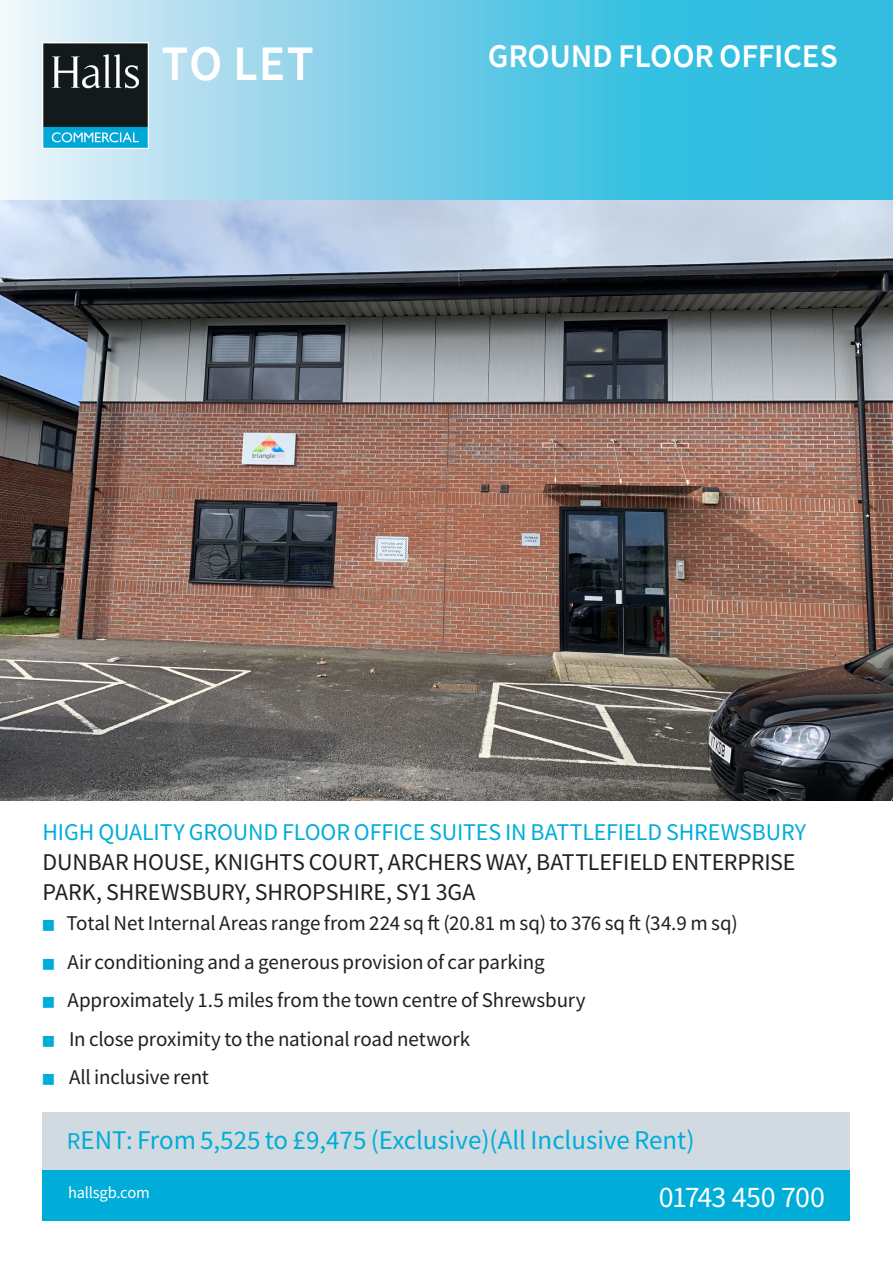
<style>
.page{position:relative;width:893px;height:1263px;background:#fff}
.page>*{position:absolute;margin:0;border:0;box-sizing:border-box;transform-origin:0 0}
.Halls_main_body_bullet_list{font:600 49.5px "Source Sans Pro";color:#fff}
.Halls_main_body_bullet_list-2{font:600 33px "Source Sans Pro";letter-spacing:-.01em;color:#fff}
.t1{font:30px "Source Sans Variable";letter-spacing:-.03em;color:#fff}
.Halls_price{font:27px "Source Sans Variable";color:#00add9}
.Halls_main_body_bullet_list-3{font:24px/30px "Source Sans Variable";letter-spacing:-.01em;color:#231f20}
.Halls_main_body_bullet_list-4{font:24px "Source Sans Variable";letter-spacing:-.01em;color:#00add9}
.Halls_main_body_bullet_list-5{font:21px "Source Sans Variable";letter-spacing:-.005em;color:#231f20}
.t2{font:16.5px "Source Sans Variable";letter-spacing:-.015em;color:#fff}
.s1{font-size:13.5px;color:#00add9}
.s2{font-size:24px}
</style>
<div class="page">
<svg style="left:0;top:0;width:893px;height:200px;background:#70cde7"></svg>
<img style="left:43px;top:43px;width:106px;height:106px">
<img style="left:0;top:201px;width:893px;height:599px">
<div style="left:43px;top:1169px;width:807px;height:51px;background:#00add9"></div>
<div style="left:43px;top:1112px;width:807px;height:57px;background:#d2dae1"></div>
<p class="Halls_main_body_bullet_list" style="left:162px;top:31px;width:154px">TO LET</p>
<p class="Halls_main_body_bullet_list-2" style="left:488px;top:35px;width:351px">GROUND FLOOR OFFICES</p>
<p class="Halls_main_body_bullet_list-4" style="left:43px;top:818px;width:765px">HIGH QUALITY GROUND FLOOR OFFICE SUITES IN BATTLEFIELD SHREWSBURY</p>
<p class="Halls_main_body_bullet_list-3" style="left:43px;top:847px;width:755px">DUNBAR HOUSE, KNIGHTS COURT, ARCHERS WAY, BATTLEFIELD ENTERPRISE<br>PARK, SHREWSBURY, SHROPSHIRE, SY1 3GA</p>
<p class="Halls_main_body_bullet_list-5" style="left:43px;top:911px;width:697px"><span class="s1">■</span> Total Net Internal Areas range from 224 sq ft (20.81 m sq) to 376 sq ft (34.9 m sq)</p>
<p class="Halls_main_body_bullet_list-5" style="left:43px;top:949px;width:504px"><span class="s1">■</span> Air conditioning and a generous provision of car parking</p>
<p class="Halls_main_body_bullet_list-5" style="left:43px;top:988px;width:545px"><span class="s1">■</span> Approximately 1.5 miles from the town centre of Shrewsbury</p>
<p class="Halls_main_body_bullet_list-5" style="left:43px;top:1026px;width:429px"><span class="s1">■</span> In close proximity to the national road network</p>
<p class="Halls_main_body_bullet_list-5" style="left:43px;top:1065px;width:168px"><span class="s1">■</span> All inclusive rent</p>
<p class="Halls_price" style="left:67px;top:1123px;width:629px"><span class="s2">R</span>ENT: From 5,525 to £9,475 (Exclusive)(All Inclusive Rent)</p>
<p class="t2" style="left:68px;top:1182px;width:83px">hallsgb.com</p>
<p class="t1" style="left:659px;top:1178px;width:168px">01743 450 700</p>
</div>
